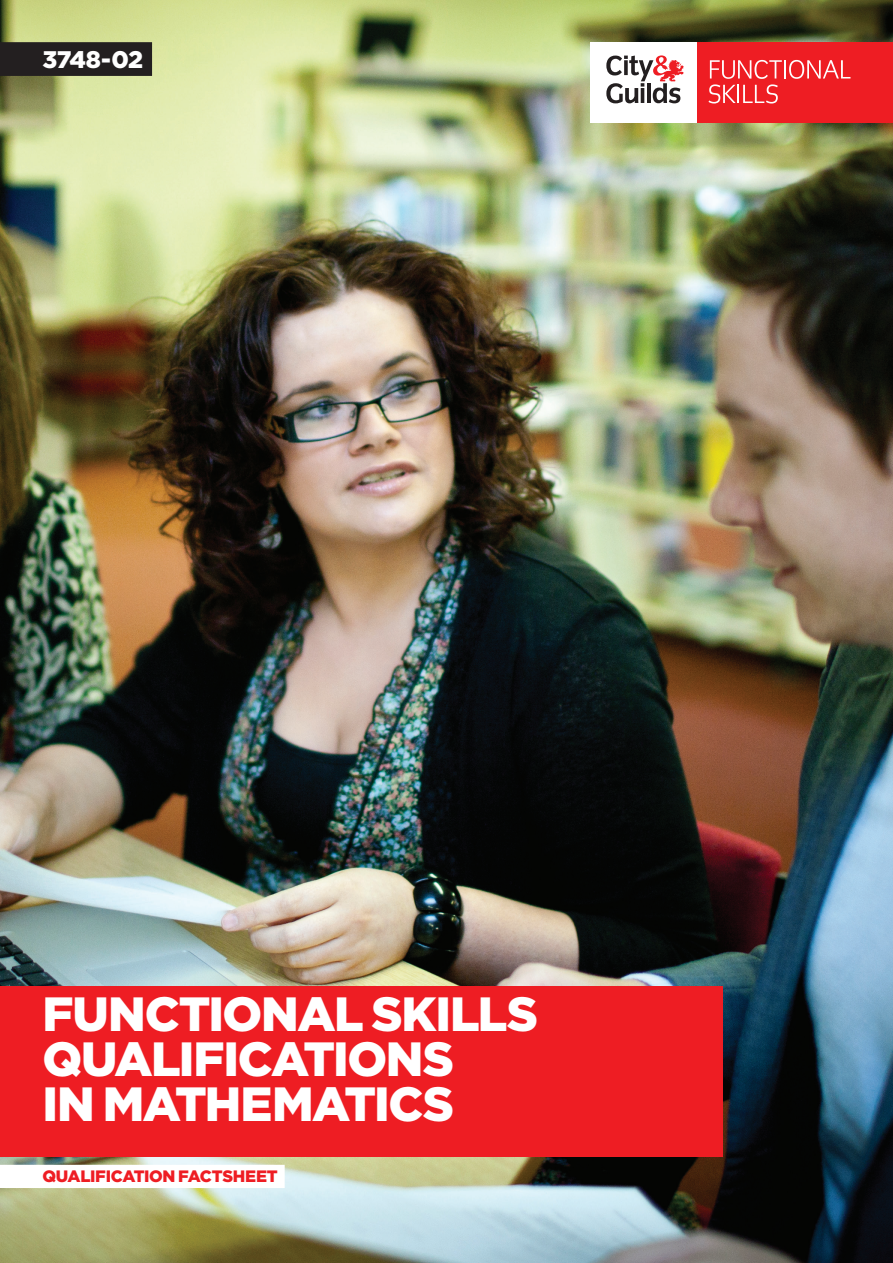
<style>
.page{position:relative;width:893px;height:1263px;background:#fff}
.page>*{position:absolute;margin:0;border:0;box-sizing:border-box;transform-origin:0 0}
.t1{font:900 48px/45px "Gotham";letter-spacing:-.03em;color:#fff}
.t2{font:900 24px "Gotham";letter-spacing:-.03em;color:#fff}
.t3{font:900 16.5px "Gotham";letter-spacing:-.02em;color:#ee1d23}
</style>
<div class="page">
<img style="left:0;top:0;width:893px;height:1263px">
<div style="left:0;top:1165px;width:285px;height:23px;background:#fff"></div>
<div style="left:0;top:42px;width:152px;height:34px;background:#231f20"></div>
<div style="left:0;top:986px;width:723px;height:171px;background:#ee1d23"></div>
<div style="left:706px;top:43px;width:187px;height:80px;background:#ee1d23"></div>
<div style="left:590px;top:43px;width:107px;height:80px;background:#fff"></div>
<svg style="left:606px;top:55px;width:78px;height:48px"></svg>
<div style="left:697px;top:43px;width:186px;height:80px;background:#ee1d23"></div>
<svg style="left:708px;top:60px;width:143px;height:44px"></svg>
<p class="t2" style="left:43px;top:45px;width:102px">3748-02</p>
<p class="t1" style="left:43px;top:990px;width:497px">FUNCTIONAL SKILLS<br>QUALIFICATIONS<br>IN MATHEMATIC</p>
<p class="t1" style="left:423px;top:1080px;width:33px">S</p>
<p class="t3" style="left:43px;top:1166px;width:237px">QUALIFICATION FACTSHEET</p>
</div>
